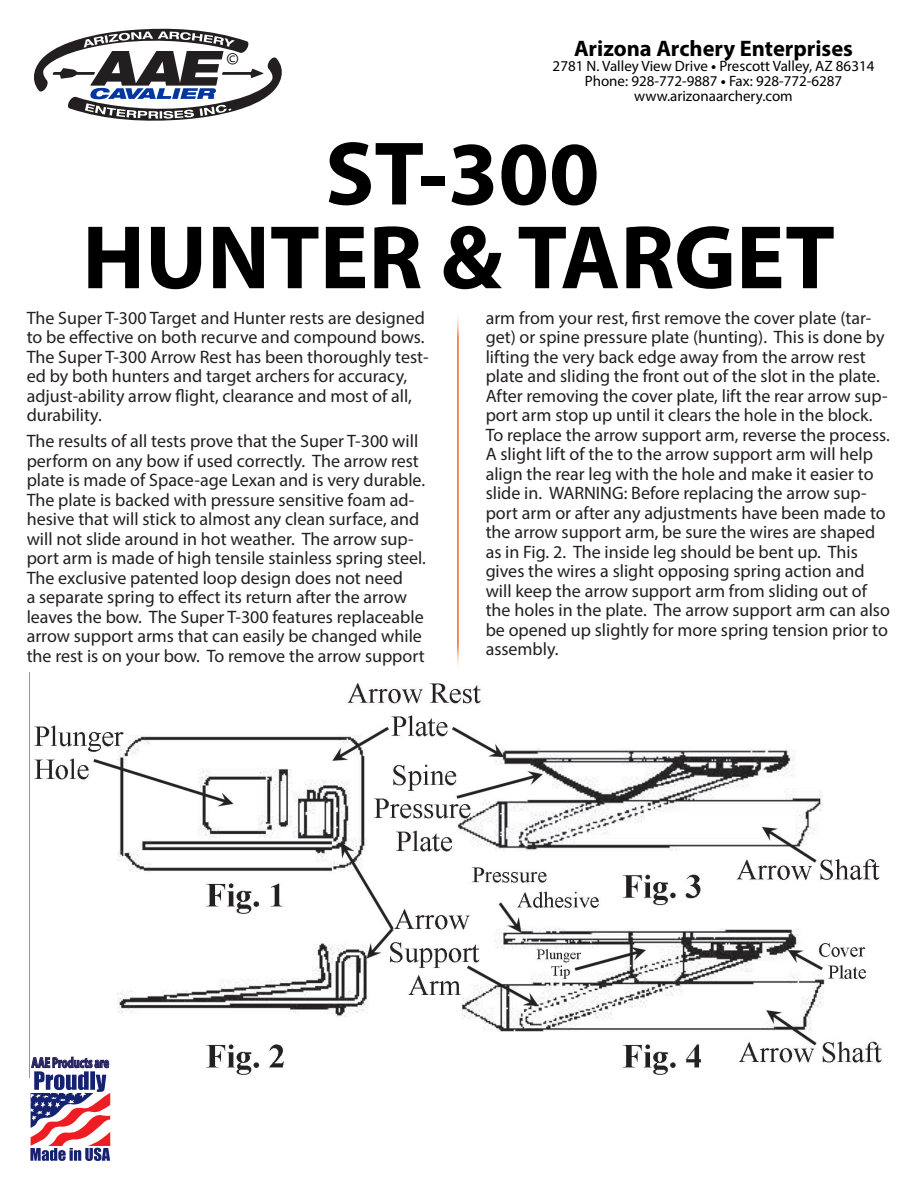
<style>
.page{position:relative;width:918px;height:1188px;background:#fff}
.page>*{position:absolute;margin:0;border:0;box-sizing:border-box;transform-origin:0 0}
.t1{font:700 91.05px "Myriad Pro";color:#000}
.t2{font:700 22.5px "Myriad Pro";color:#000}
.t3{font:18.3px "Myriad Pro";color:#000}
.t4{font:18px/19.5px "Myriad Pro";color:#231f20}
.t5{font:15px "Myriad Pro";color:#000}
.t6{font:700 14.7px "Myriad Pro";color:#252161;scale:.69 1}
.s1{font-weight:700}
</style>
<div class="page">
<svg style="left:34px;top:28px;width:248px;height:93px"></svg>
<img style="left:34px;top:683px;width:848px;height:392px">
<hr style="left:457px;top:310px;width:2px;height:363px;background:#f36421">
<svg style="left:30px;top:1071px;width:80px;height:90px"></svg>
<p class="t3" style="left:227px;top:48px;width:14px">©</p>
<p class="t2" style="left:574px;top:34px;width:281px">Arizona Archery Enterprises</p>
<p class="t5" style="left:553px;top:57px;width:323px">2781 N. Valley View Drive <span class="s1">•</span> Prescott Valley, AZ 86314</p>
<p class="t5" style="left:585px;top:72px;width:259px">Phone: 928-772-9887 <span class="s1">•</span> Fax: 928-772-6287</p>
<p class="t5" style="left:634px;top:87px;width:160px">www.arizonaarchery.com</p>
<p class="t1" style="left:325px;top:114px;width:276px">ST-300</p>
<p class="t1" style="left:82px;top:198px;width:754px">HUNTER &amp; TARGET</p>
<p class="t4" style="left:27px;top:308px;width:403px">The Super T-300 Target and Hunter rests are designed to be effective on both recurve and compound bows.<br>The Super T-300 Arrow Rest has been thoroughly test&shy;ed by both hunters and target archers for accuracy, adjust-ability arrow flight, clearance and most of all, durability.</p>
<p class="t4" style="left:27px;top:431px;width:401px">The results of all tests prove that the Super T-300 will perform on any bow if used correctly. The arrow rest plate is made of Space-age Lexan and is very durable.<br>The plate is backed with pressure sensitive foam ad&shy;hesive that will stick to almost any clean surface, and will not slide around in hot weather. The arrow sup&shy;port arm is made of high tensile stainless spring steel.<br>The exclusive patented loop design does not need<br>a separate spring to effect its return after the arrow leaves the bow. The Super T-300 features replaceable arrow support arms that can easily be changed while the rest is on your bow. To remove the arrow support</p>
<p class="t4" style="left:486px;top:308px;width:406px">arm from your rest, first remove the cover plate (tar&shy;get) or spine pressure plate (hunting). This is done by lifting the very back edge away from the arrow rest plate and sliding the front out of the slot in the plate.<br>After removing the cover plate, lift the rear arrow sup&shy;port arm stop up until it clears the hole in the block.<br>To replace the arrow support arm, reverse the process.<br>A slight lift of the to the arrow support arm will help align the rear leg with the hole and make it easier to slide in. WARNING: Before replacing the arrow sup&shy;port arm or after any adjustments have been made to the arrow support arm, be sure the wires are shaped as in Fig. 2. The inside leg should be bent up. This gives the wires a slight opposing spring action and will keep the arrow support arm from sliding out of the holes in the plate. The arrow support arm can also be opened up slightly for more spring tension prior to assembly.</p>
<p class="t6" style="left:31px;top:1053px;width:114px">AAE Products are</p>
</div>
